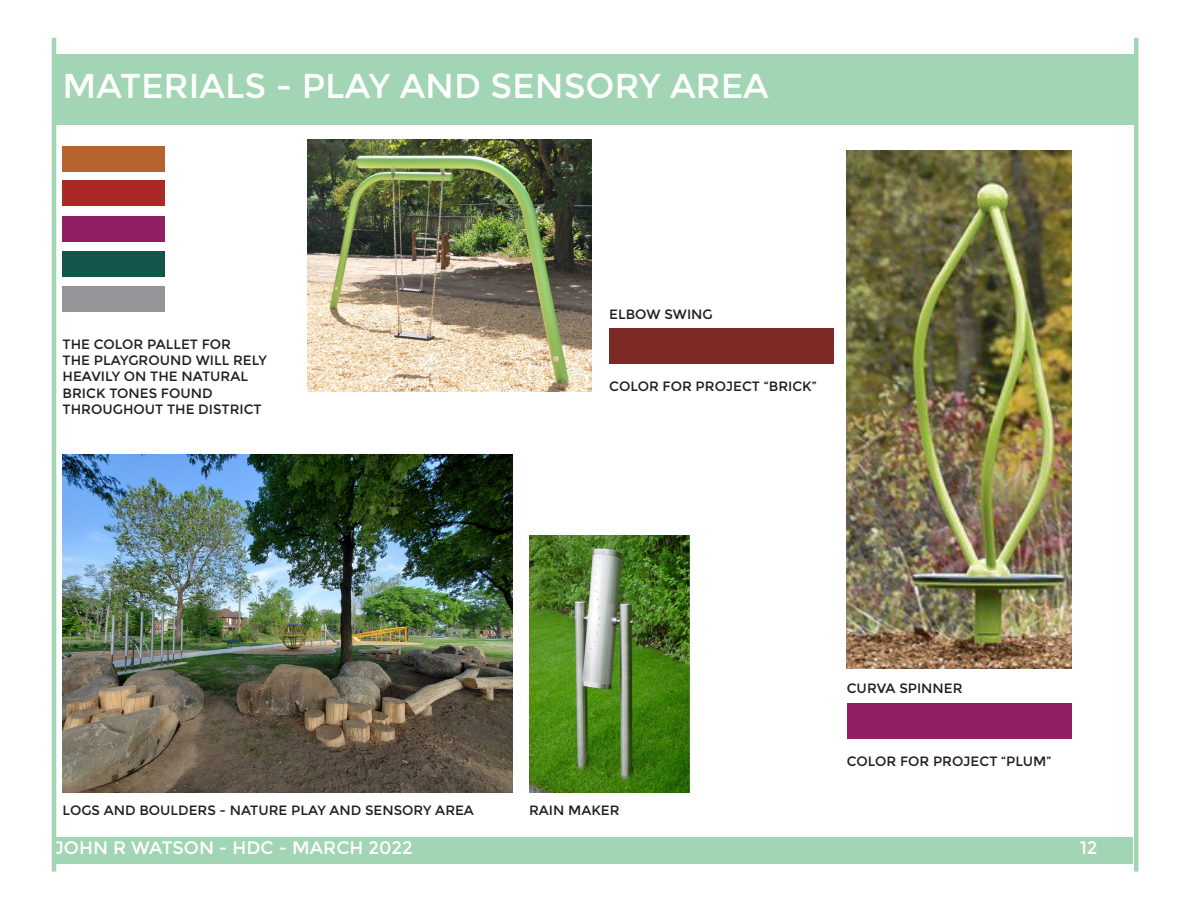
<style>
.page{position:relative;width:1188px;height:918px;background:#fff}
.page>*{position:absolute;margin:0;border:0;box-sizing:border-box;transform-origin:0 0}
.t1{font:34.5px "Montserrat";color:#fff}
.t2{font:18px "Montserrat";color:#fff}
.t3{font:13.5px/16.2px "Montserrat";color:#231f20}
</style>
<div class="page">
<div style="left:55px;top:837px;width:1078px;height:26px;background:#a2d5b4"></div>
<div style="left:54px;top:54px;width:1080px;height:70px;background:#a2d5b4"></div>
<hr style="left:52px;top:38px;width:4px;height:834px;background:#a2d5b4">
<hr style="left:1134px;top:38px;width:4px;height:834px;background:#a2d5b4">
<img style="left:63px;top:455px;width:450px;height:337px">
<img style="left:847px;top:150px;width:225px;height:519px">
<div style="left:847px;top:704px;width:225px;height:35px;background:#901f63"></div>
<img style="left:307px;top:140px;width:285px;height:251px">
<div style="left:609px;top:329px;width:225px;height:35px;background:#7d2a24"></div>
<img style="left:529px;top:535px;width:161px;height:257px">
<div style="left:63px;top:146px;width:102px;height:26px;background:#b76231"></div>
<div style="left:63px;top:181px;width:102px;height:25px;background:#aa2826"></div>
<div style="left:63px;top:216px;width:102px;height:26px;background:#901f63"></div>
<div style="left:63px;top:251px;width:102px;height:26px;background:#15564c"></div>
<div style="left:63px;top:287px;width:102px;height:25px;background:#939598"></div>
<p class="t1" style="left:63px;top:66px;width:708px">MATERIALS - PLAY AND SENSORY AREA</p>
<p class="t3" style="left:63px;top:336px;width:170px">THE COLOR PALLET FOR</p>
<p class="t3" style="left:63px;top:353px;width:206px">THE PLAYGROUND WILL RELY<br>HEAVILY ON THE NATURAL<br>BRICK TONES FOUND<br>THROUGHOUT THE DISTRICT</p>
<p class="t3" style="left:609px;top:306px;width:105px">ELBOW SWING</p>
<p class="t3" style="left:609px;top:378px;width:209px">COLOR FOR PROJECT “BRICK”</p>
<p class="t3" style="left:63px;top:802px;width:413px">LOGS AND BOULDERS - NATURE PLAY AND SENSORY AREA</p>
<p class="t3" style="left:529px;top:802px;width:92px">RAIN MAKER</p>
<p class="t3" style="left:847px;top:681px;width:117px">CURVA SPINNER</p>
<p class="t3" style="left:847px;top:753px;width:206px">COLOR FOR PROJECT “PLUM”</p>
<p class="t2" style="left:54px;top:838px;width:360px">JOHN R WATSON - HDC - MARCH 2022</p>
<p class="t2" style="left:1080px;top:838px;width:19px">12</p>
</div>
